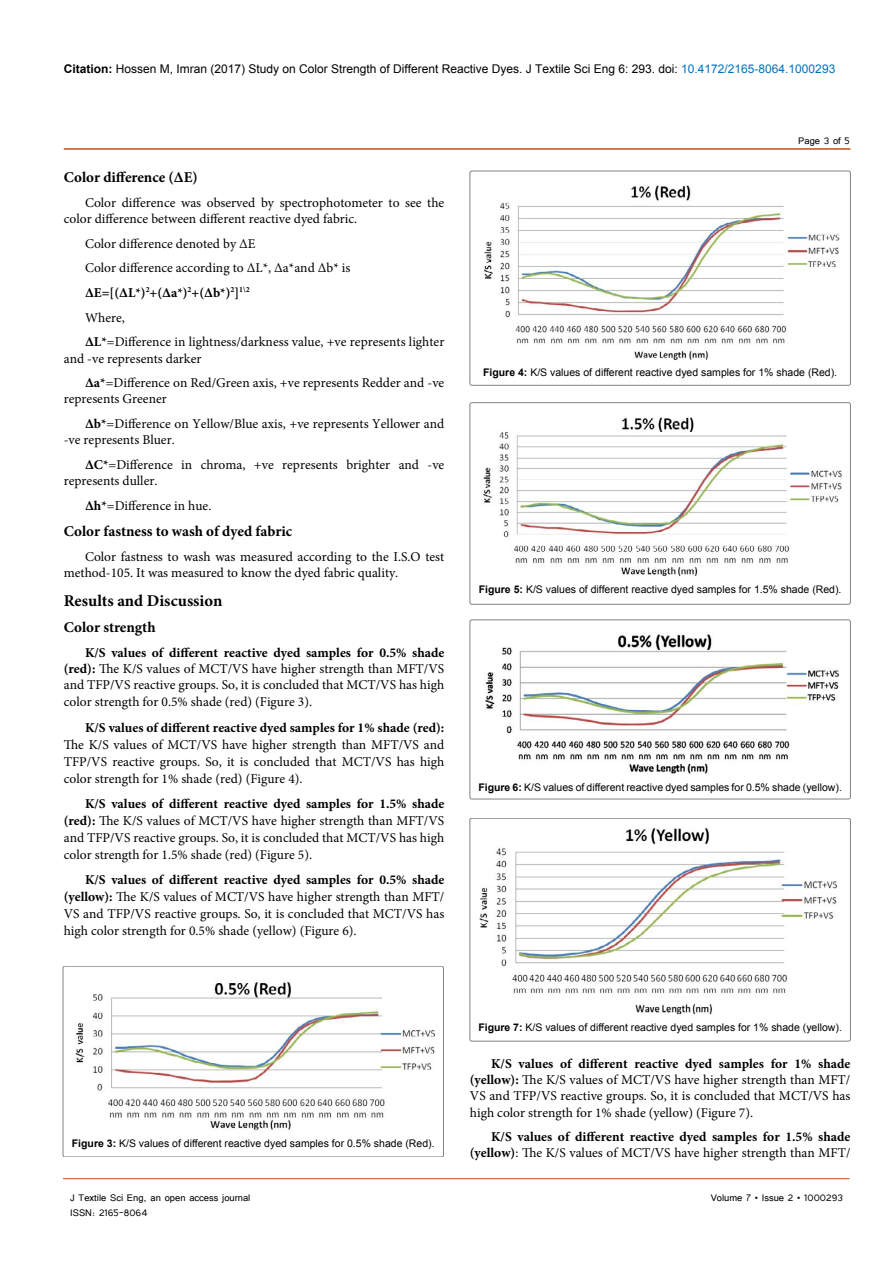
<style>
.page{position:relative;width:893px;height:1263px;background:#fff}
.page>*{position:absolute;margin:0;border:0;box-sizing:border-box;transform-origin:0 0}
.t1{font:700 16.5px "Minion Pro";color:#000}
.t2{font:700 15px "Minion Pro";color:#000}
.t3{font:13.5px/24.8px "Minion Pro";color:#000}
.t4{font:700 13.5px/16.2px "Minion Pro";color:#000;text-align:right}
.t5{font:12px "Arial";color:#000}
.t6{font:12px "Tunga";color:#000}
.t7{font:10.5px "Arial";color:#000}
.s1{font-weight:700}
.s2{color:#0072bc}
.s3{font-weight:400}
</style>
<div class="page">
<hr style="left:64px;top:148px;width:786px;height:2px;background:#be4f18">
<hr style="left:63px;top:1178px;width:787px;height:1px;background:#be4f18">
<div style="left:63px;top:966px;width:381px;height:191px;border:1px solid #000;border-radius:2px"></div>
<img style="left:75px;top:982px;width:360px;height:148px">
<div style="left:470px;top:171px;width:380px;height:214px;border:1px solid #000;border-radius:2px"></div>
<img style="left:483px;top:185px;width:357px;height:175px">
<div style="left:470px;top:403px;width:380px;height:201px;border:1px solid #000;border-radius:2px"></div>
<img style="left:483px;top:417px;width:359px;height:160px">
<div style="left:470px;top:620px;width:380px;height:179px;border:1px solid #000;border-radius:2px"></div>
<img style="left:485px;top:634px;width:354px;height:140px">
<div style="left:470px;top:818px;width:380px;height:223px;border:1px solid #000;border-radius:2px"></div>
<img style="left:479px;top:828px;width:359px;height:187px">
<p class="t5" style="left:64px;top:60px;width:773px"><span class="s1">Citation:</span> Hossen M, Imran (2017) Study on Color Strength of Different Reactive Dyes. J Textile Sci Eng 6: 293. doi: <span class="s2">10.4172/2165-8064.1000293</span></p>
<p class="t2" style="left:64px;top:167px;width:135px">Color difference (ΔE)</p>
<p class="t3" style="left:64px;top:194px;width:382px;line-height:16.2px;text-indent:21px">Color difference was observed by spectrophotometer to see the color difference between different reactive dyed fabric.</p>
<p class="t3" style="left:85px;top:231px;width:361px">Color difference denoted by ΔE<br>Color difference according to ΔL*, Δa*and Δb* is <span class="s1">ΔE=[(ΔL*)</span><sup>2</sup><span class="s1">+(Δa*)</span><sup>2</sup><span class="s1">+(Δb*)</span><sup>2</sup><span class="s1">]</span><sup>1\2<br></sup>Where,<br><span class="s1">ΔL*</span>=Difference in lightness/darkness value, +ve represents lighter</p>
<p class="t3" style="left:85px;top:346px;width:361px;text-indent:-21px">and -ve represents darker<br><span class="s1">Δa*</span>=Difference on Red/Green axis, +ve represents Redder and -ve</p>
<p class="t3" style="left:85px;top:387px;width:361px;text-indent:-21px">represents Greener<br><span class="s1">Δb*</span>=Difference on Yellow/Blue axis, +ve represents Yellower and</p>
<p class="t3" style="left:85px;top:428px;width:361px;text-indent:-21px">-ve represents Bluer.<br><span class="s1">ΔC*</span>=Difference in chroma, +ve represents brighter and -ve</p>
<p class="t3" style="left:85px;top:469px;width:128px;text-indent:-21px">represents duller.<br><span class="s1">Δh*</span>=Difference in hue.</p>
<p class="t2" style="left:64px;top:521px;width:230px">Color fastness to wash of dyed fabric</p>
<p class="t3" style="left:64px;top:549px;width:382px;line-height:16.2px;text-indent:21px">Color fastness to wash was measured according to the I.S.O test method-105. It was measured to know the dyed fabric quality.</p>
<p class="t1" style="left:64px;top:589px;width:160px">Results and Discussion</p>
<p class="t2" style="left:64px;top:617px;width:93px">Color strength</p>
<p class="t3" style="left:64px;top:644px;width:382px;line-height:16.5px;text-align:justify;text-indent:21px"><span class="s1">K/S values of different reactive dyed samples for 0.5% shade (red):</span> The K/S values of MCT/VS have higher strength than MFT/VS and TFP/VS reactive groups. So, it is concluded that MCT/VS has high color strength for 0.5% shade (red) (Figure 3).</p>
<p class="t4" style="left:85px;top:719px;width:361px">K/S values of different reactive dyed samples for 1% shade (red):</p>
<p class="t3" style="left:64px;top:736px;width:382px;line-height:17px;text-align:justify">The K/S values of MCT/VS have higher strength than MFT/VS and TFP/VS reactive groups. So, it is concluded that MCT/VS has high color strength for 1% shade (red) (Figure 4).</p>
<p class="t3" style="left:64px;top:795px;width:382px;line-height:17px;text-align:justify;text-indent:21px"><span class="s1">K/S values of different reactive dyed samples for 1.5% shade (red):</span> The K/S values of MCT/VS have higher strength than MFT/VS and TFP/VS reactive groups. So, it is concluded that MCT/VS has high color strength for 1.5% shade (red) (Figure 5).</p>
<p class="t3" style="left:64px;top:872px;width:382px;line-height:17px;text-align:justify;text-indent:21px"><span class="s1">K/S values of different reactive dyed samples for 0.5% shade (yellow):</span> The K/S values of MCT/VS have higher strength than MFT/ VS and TFP/VS reactive groups. So, it is concluded that MCT/VS has high color strength for 0.5% shade (yellow) (Figure 6).</p>
<p class="t6" style="left:798px;top:133px;width:53px">Page 3 of 5</p>
<p class="t7" style="left:483px;top:366px;width:356px"><span class="s1">Figure 4:</span> K/S values of different reactive dyed samples for 1% shade (Red).</p>
<p class="t7" style="left:479px;top:582px;width:364px"><span class="s1">Figure 5:</span> K/S values of different reactive dyed samples for 1.5% shade (Red).</p>
<p class="t7" style="left:478px;top:780px;width:365px"><span class="s1">Figure 6:</span> K/S values of different reactive dyed samples for 0.5% shade (yellow).</p>
<p class="t7" style="left:72px;top:1136px;width:364px"><span class="s1">Figure 3:</span> K/S values of different reactive dyed samples for 0.5% shade (Red).</p>
<p class="t7" style="left:478px;top:1021px;width:365px"><span class="s1">Figure 7:</span> K/S values of different reactive dyed samples for 1% shade (yellow).</p>
<p class="t3" style="left:470px;top:1055px;width:382px;line-height:16.2px;text-align:justify;text-indent:21px"><span class="s1">K/S values of different reactive dyed samples for 1% shade (yellow):</span> The K/S values of MCT/VS have higher strength than MFT/ VS and TFP/VS reactive groups. So, it is concluded that MCT/VS has high color strength for 1% shade (yellow) (Figure 7).</p>
<p class="t4" style="left:470px;top:1129px;width:382px">K/S values of different reactive dyed samples for 1.5% shade (yellow)<span class="s3">: The K/S values of MCT/VS have higher strength than MFT/</span></p>
<p class="t6" style="left:70px;top:1190px;width:182px">J Textile Sci Eng, an open access journal</p>
<p class="t6" style="left:711px;top:1190px;width:134px">Volume 7 • Issue 2 • 1000293</p>
<p class="t6" style="left:70px;top:1204px;width:79px">ISSN: 2165-8064</p>
</div>
